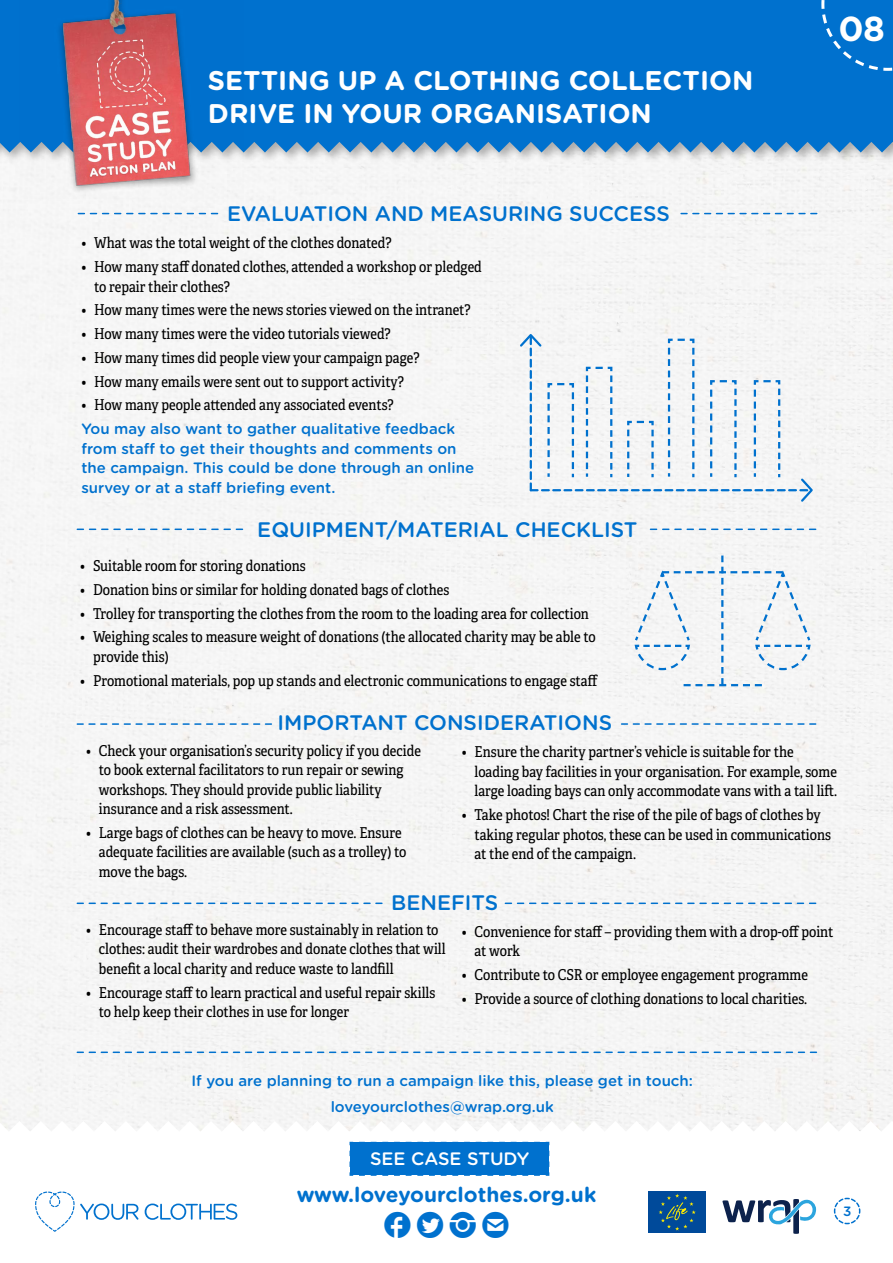
<style>
.page{position:relative;width:893px;height:1263px;background:#fff}
.page>*{position:absolute;margin:0;border:0;box-sizing:border-box;transform-origin:0 0}
.t1{font:700 34.65px "Gotham Rounded";color:#fff}
.t2{font:700 27px/33px "Gotham Rounded";color:#fff}
.t3{font:26.1px "SS Social Circle";color:#0071ce}
.t4{font:500 21px "Gotham Rounded";color:#0071ce}
.t5{font:700 21px "Gotham Rounded";color:#0071ce}
.t6{font:500 18px "Gotham Rounded";color:#fff}
.t7{font:15px/19.5px "Adelle Condensed";color:#000}
.t8{font:500 15px/19.5px "Gotham Rounded";color:#0071ce}
.t9{font:500 13.5px "Gotham Rounded";color:#0071ce}
</style>
<div class="page">
<div style="left:0;top:164px;width:893px;height:967px;background:#f5f5f5"></div>
<svg style="left:78px;top:213px;width:140px;height:1px"></svg>
<svg style="left:681px;top:213px;width:136px;height:1px"></svg>
<svg style="left:518px;top:332px;width:297px;height:172px"></svg>
<div style="left:0;top:0;width:893px;height:164px;background:#000;opacity:.3"></div>
<div style="left:0;top:0;width:893px;height:152px;background:#0071ce"></div>
<div style="left:820px;top:0;width:73px;height:72px;background:#0071ce"></div>
<svg style="left:77px;top:528px;width:165px;height:2px"></svg>
<svg style="left:650px;top:528px;width:166px;height:2px"></svg>
<svg style="left:77px;top:723px;width:194px;height:2px"></svg>
<svg style="left:622px;top:723px;width:194px;height:2px"></svg>
<svg style="left:633px;top:555px;width:179px;height:131px"></svg>
<svg style="left:833px;top:1197px;width:28px;height:28px"></svg>
<img style="left:19px;top:0;width:224px;height:199px">
<svg style="left:77px;top:902px;width:305px;height:2px"></svg>
<svg style="left:505px;top:902px;width:311px;height:2px"></svg>
<svg style="left:77px;top:1051px;width:739px;height:2px"></svg>
<svg style="left:145px;top:1203px;width:92px;height:17px"></svg>
<svg style="left:35px;top:1191px;width:103px;height:41px"></svg>
<svg style="left:722px;top:1199px;width:94px;height:35px"></svg>
<div style="left:649px;top:1191px;width:57px;height:42px;background:#004a9a"></div>
<svg style="left:659px;top:1194px;width:37px;height:36px"></svg>
<div style="left:349px;top:1141px;width:201px;height:35px;background:#0071ce"></div>
<h2 class="t2" style="left:208px;top:63px;width:547px">SETTING UP A CLOTHING COLLECTION<br>DRIVE IN YOUR ORGANISATION</h2>
<h3 class="t4" style="left:227px;top:198px;width:444px">EVALUATION AND MEASURING SUCCESS</h3>
<p class="t7" style="left:81px;top:233px;width:312px">• What was the total weight of the clothes donated?</p>
<p class="t7" style="left:94px;top:256px;width:389px;text-indent:-13px">• How many staff donated clothes, attended a workshop or pledged to repair their clothes?</p>
<p class="t7" style="left:81px;top:300px;width:391px">• How many times were the news stories viewed on the intranet?</p>
<p class="t7" style="left:81px;top:323px;width:311px">• How many times were the video tutorials viewed?</p>
<p class="t7" style="left:81px;top:347px;width:340px">• How many times did people view your campaign page?</p>
<p class="t7" style="left:81px;top:371px;width:324px">• How many emails were sent out to support activity?</p>
<p class="t7" style="left:81px;top:395px;width:314px">• How many people attended any associated events?</p>
<p class="t8" style="left:81px;top:418px;width:394px">You may also want to gather qualitative feedback from staff to get their thoughts and comments on the campaign. This could be done through an online survey or at a staff briefing event.</p>
<h3 class="t4" style="left:257px;top:514px;width:382px">EQUIPMENT/MATERIAL CHECKLIST</h3>
<p class="t7" style="left:80px;top:555px;width:227px">• Suitable room for storing donations</p>
<p class="t7" style="left:80px;top:579px;width:371px">• Donation bins or similar for holding donated bags of clothes</p>
<p class="t7" style="left:80px;top:603px;width:510px">• Trolley for transporting the clothes from the room to the loading area for collection</p>
<p class="t7" style="left:93px;top:627px;width:504px;text-indent:-13px">• Weighing scales to measure weight of donations (the allocated charity may be able to provide this)</p>
<p class="t7" style="left:80px;top:670px;width:519px">• Promotional materials, pop up stands and electronic communications to engage staff</p>
<h3 class="t4" style="left:278px;top:708px;width:336px">IMPORTANT CONSIDERATIONS</h3>
<h1 class="t1" style="left:839px;top:3px;width:48px">08</h1>
<p class="t7" style="left:99px;top:740px;width:324px;text-indent:-13px">• Check your organisation’s security policy if you decide to book external facilitators to run repair or sewing workshops. They should provide public liability insurance and a risk assessment.</p>
<p class="t7" style="left:99px;top:822px;width:309px;text-indent:-13px">• Large bags of clothes can be heavy to move. Ensure adequate facilities are available (such as a trolley) to move the bags.</p>
<p class="t7" style="left:475px;top:742px;width:364px;text-indent:-13px">• Ensure the charity partner’s vehicle is suitable for the loading bay facilities in your organisation. For example, some large loading bays can only accommodate vans with a tail lift.</p>
<p class="t7" style="left:475px;top:804px;width:358px;text-indent:-13px">• Take photos! Chart the rise of the pile of bags of clothes by taking regular photos, these can be used in communications at the end of the campaign.</p>
<h3 class="t4" style="left:391px;top:887px;width:109px">BENEFITS</h3>
<p class="t7" style="left:99px;top:919px;width:348px;text-indent:-13px">• Encourage staff to behave more sustainably in relation to clothes: audit their wardrobes and donate clothes that will benefit a local charity and reduce waste to landfill</p>
<p class="t7" style="left:99px;top:982px;width:338px;text-indent:-13px">• Encourage staff to learn practical and useful repair skills to help keep their clothes in use for longer</p>
<p class="t7" style="left:475px;top:921px;width:360px;text-indent:-13px">• Convenience for staff – providing them with a drop-off point at work</p>
<p class="t7" style="left:462px;top:964px;width:348px">• Contribute to CSR or employee engagement programme</p>
<p class="t7" style="left:462px;top:988px;width:347px">• Provide a source of clothing donations to local charities.</p>
<p class="t8" style="left:191px;top:1067px;width:503px;line-height:26.2px;text-align:center">If you are planning to run a campaign like this, please get in touch: loveyourclothes@wrap.org.uk</p>
<p class="t6" style="left:370px;top:1146px;width:161px">SEE CASE STUDY</p>
<h3 class="t5" style="left:297px;top:1179px;width:301px">www.loveyourclothes.org.uk</h3>
<h3 class="t3" style="left:384px;top:1211px;width:60px">FACEBOOK TWITTER</h3>
<h3 class="t3" style="left:482px;top:1211px;width:28px">✉</h3>
<p class="t9" style="left:843px;top:1201px;width:10px">3</p>
</div>
